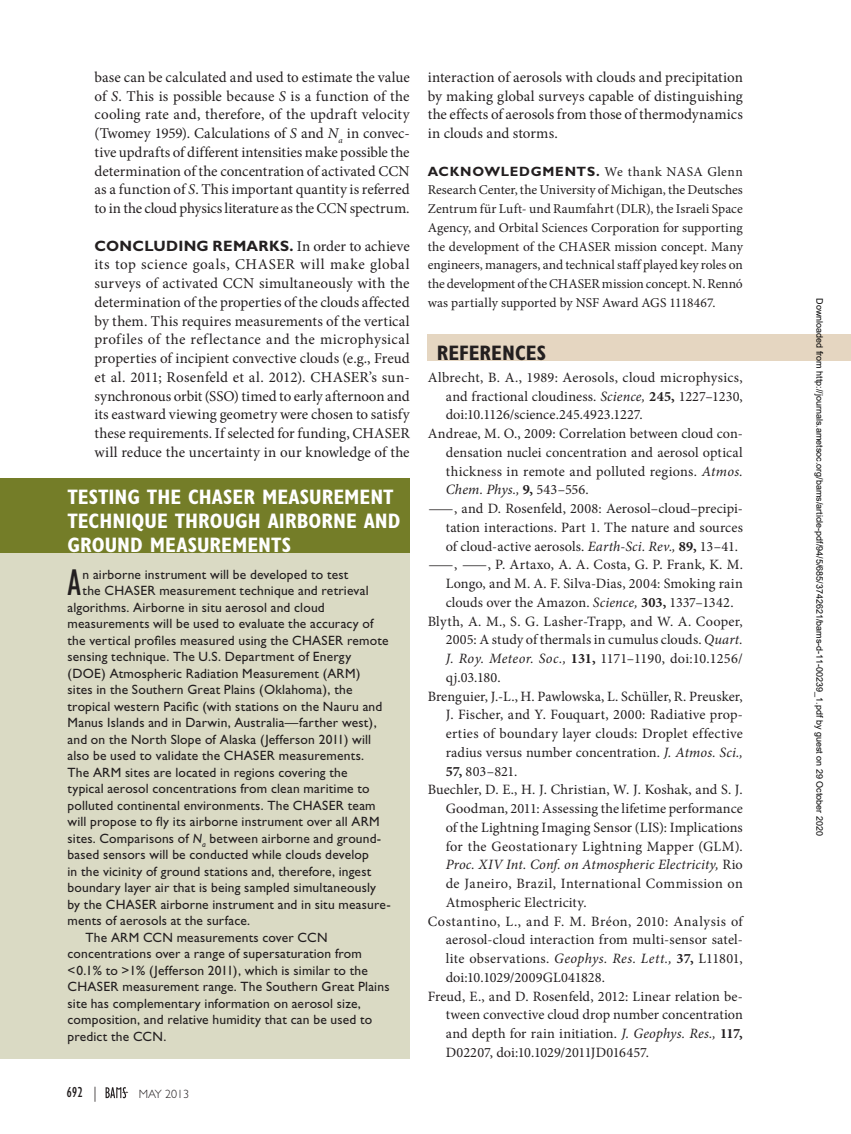
<style>
.page{position:relative;width:851px;height:1134px;background:#fff}
.page>*{position:absolute;margin:0;border:0;box-sizing:border-box;transform-origin:0 0}
.Sidebar_First_Paragr{font:condensed 38.25px "Gill Sans";color:#231f20}
.Sidebar_Title{font:700 condensed 21px/24px "Gill Sans";color:#fff}
.References_Title__R{font:700 condensed 21px "Gill Sans";letter-spacing:.005em;color:#231f20}
.First_Paragraph_w_bo{font:15px/18.8px "Minion Pro";letter-spacing:.005em;color:#231f20;text-align:justify}
.Body_Text{font:15px/18.8px "Minion Pro";letter-spacing:-.01em;color:#231f20;text-align:justify}
.t1{font:condensed 15px "Gill Sans";color:#231f20}
.References{font:14.25px/18.8px "Minion Pro";letter-spacing:.01em;color:#231f20;text-align:justify}
.References-2{font:14.25px/18.8px "Minion Pro";letter-spacing:.01em;color:#231f20;text-align:justify;scale:2 1}
.Sidebar_First_Paragr-2{font:13.5px "Gill Sans";letter-spacing:.015em;color:#231f20}
.Acknowledgments{font:13.5px/18.8px "Minion Pro";color:#231f20;text-align:justify}
.Sidebar_Text{font:13.5px/16.5px "Gill Sans";letter-spacing:.015em;color:#231f20}
.t2{font:300 12px "Gill Sans";color:#231f20}
.t3{font:9px "Arial";color:#000}
.s1{font-style:italic}
.s2{font-family:"Gill Sans";font-weight:700}
.s3{font-weight:300;font-stretch:normal}
.s4{font-weight:700}
</style>
<div class="page">
<div style="left:428px;top:334px;width:422px;height:27px;background:#e5d6c1"></div>
<div style="left:0;top:525px;width:410px;height:534px;background:#dadac4"></div>
<div style="left:0;top:478px;width:410px;height:75px;background:#747d28"></div>
<svg style="left:105px;top:1087px;width:24px;height:12px"></svg>
<svg style="left:106px;top:1087px;width:22px;height:11px"></svg>
<p class="Body_Text" style="left:94px;top:68px;width:317px">base can be calculated and used to estimate the value of <span class="s1">S</span>. This is possible because <span class="s1">S</span> is a function of the cooling rate and, therefore, of the updraft velocity (Twomey 1959). Calculations of <span class="s1">S</span> and <span class="s1">N</span><sub>a</sub> in convec&shy;tive updrafts of different intensities make possible the determination of the concentration of activated CCN as a function of <span class="s1">S</span>. This important quantity is referred to in the cloud physics literature as the CCN spectrum.</p>
<p class="First_Paragraph_w_bo" style="left:94px;top:236px;width:317px"><span class="s2">CONCLUDING REMARKS.</span> In order to achieve its top science goals, CHASER will make global surveys of activated CCN simultaneously with the determination of the properties of the clouds affected by them. This requires measurements of the vertical profiles of the reflectance and the microphysical properties of incipient convective clouds (e.g., Freud et al. 2011; Rosenfeld et al. 2012). CHASER’s sun&shy;synchronous orbit (SSO) timed to early afternoon and its eastward viewing geometry were chosen to satisfy these requirements. If selected for funding, CHASER will reduce the uncertainty in our knowledge of the</p>
<p class="Sidebar_Title" style="left:68px;top:485px;width:334px">TESTING THE CHASER MEASUREMENT<br>TECHNIQUE THROUGH AIRBORNE AND<br>GROUND MEASUREMENTS</p>
<p class="Sidebar_First_Paragr" style="left:68px;top:562px;width:15px">A</p>
<p class="Sidebar_First_Paragr-2" style="left:83px;top:566px;width:267px">n airborne instrument will be developed to test</p>
<p class="Sidebar_First_Paragr-2" style="left:83px;top:583px;width:287px">the CHASER measurement technique and retrieval</p>
<p class="Sidebar_First_Paragr-2" style="left:67px;top:599px;width:259px">algorithms. Airborne in situ aerosol and cloud</p>
<p class="Sidebar_First_Paragr-2" style="left:67px;top:616px;width:307px">measurements will be used to evaluate the accuracy of</p>
<p class="Sidebar_First_Paragr-2" style="left:67px;top:632px;width:322px">the vertical profiles measured using the CHASER remote</p>
<p class="Sidebar_First_Paragr-2" style="left:67px;top:649px;width:285px">sensing technique. The U.S. Department of Energy</p>
<p class="Sidebar_First_Paragr-2" style="left:67px;top:665px;width:294px">(DOE) Atmospheric Radiation Measurement (ARM)</p>
<p class="Sidebar_First_Paragr-2" style="left:67px;top:682px;width:286px">sites in the Southern Great Plains (Oklahoma), the</p>
<p class="Sidebar_First_Paragr-2" style="left:67px;top:698px;width:316px">tropical western Pacific (with stations on the Nauru and</p>
<p class="Sidebar_First_Paragr-2" style="left:67px;top:715px;width:310px">Manus Islands and in Darwin, Australia—farther west),</p>
<p class="Sidebar_First_Paragr-2" style="left:67px;top:731px;width:305px">and on the North Slope of Alaska (Jefferson 2011) will</p>
<p class="Sidebar_First_Paragr-2" style="left:67px;top:748px;width:298px">also be used to validate the CHASER measurements.</p>
<p class="Sidebar_First_Paragr-2" style="left:67px;top:764px;width:281px">The ARM sites are located in regions covering the</p>
<p class="Sidebar_First_Paragr-2" style="left:67px;top:781px;width:303px">typical aerosol concentrations from clean maritime to</p>
<p class="Sidebar_First_Paragr-2" style="left:67px;top:797px;width:309px">polluted continental environments. The CHASER team</p>
<p class="Sidebar_First_Paragr-2" style="left:67px;top:814px;width:314px">will propose to fly its airborne instrument over all ARM</p>
<p class="Sidebar_First_Paragr-2" style="left:67px;top:830px;width:315px">sites. Comparisons of <span class="s1">N</span><sub>a</sub> between airborne and ground-</p>
<p class="Sidebar_First_Paragr-2" style="left:68px;top:847px;width:303px">based sensors will be conducted while clouds develop</p>
<p class="Sidebar_First_Paragr-2" style="left:68px;top:863px;width:305px">in the vicinity of ground stations and, therefore, ingest</p>
<p class="Sidebar_First_Paragr-2" style="left:68px;top:880px;width:310px">boundary layer air that is being sampled simultaneously</p>
<p class="Sidebar_First_Paragr-2" style="left:68px;top:896px;width:325px">by the CHASER airborne instrument and in situ measure-</p>
<p class="Sidebar_First_Paragr-2" style="left:68px;top:913px;width:184px">ments of aerosols at the surface.</p>
<p class="Sidebar_Text" style="left:68px;top:929px;width:323px;text-indent:18px">The ARM CCN measurements cover CCN concentrations over a range of supersaturation from &lt;0.1% to &gt;1% (Jefferson 2011), which is similar to the CHASER measurement range. The Southern Great Plains site has complementary information on aerosol size, composition, and relative humidity that can be used to predict the CCN.</p>
<p class="t1" style="left:66px;top:1084px;width:32px">692 <span class="s3">|</span></p>
<p class="t2" style="left:139px;top:1087px;width:52px">MAY 2013</p>
<p class="First_Paragraph_w_bo" style="left:427px;top:68px;width:316px">interaction of aerosols with clouds and precipitation by making global surveys capable of distinguishing the effects of aerosols from those of thermodynamics in clouds and storms.</p>
<p class="Acknowledgments" style="left:428px;top:162px;width:317px"><span class="s2">ACKNOWLEDGMENTS.</span> We thank NASA Glenn Research Center, the University of Michigan, the Deutsches Zentrum für Luft- und Raumfahrt (DLR), the Israeli Space Agency, and Orbital Sciences Corporation for supporting the development of the CHASER mission concept. Many engineers, managers, and technical staff played key roles on the development of the CHASER mission concept. N. Rennó was partially supported by NSF Award AGS 1118467.</p>
<p class="References_Title__R" style="left:436px;top:340px;width:111px">REFERENCES</p>
<p class="References" style="left:445px;top:368px;width:298px;text-indent:-18px">Albrecht, B. A., 1989: Aerosols, cloud microphysics, and fractional cloudiness. <span class="s1">Science,</span> <span class="s4">245,</span> 1227–1230, doi:10.1126/science.245.4923.1227.</p>
<p class="References" style="left:445px;top:424px;width:299px;text-indent:-18px">Andreae, M. O., 2009: Correlation between cloud con&shy;densation nuclei concentration and aerosol optical thickness in remote and polluted regions. <span class="s1">Atmos.<br>Chem. Phys.,</span> <span class="s4">9,</span> 543–556.</p>
<p class="References-2" style="left:446px;top:499px;width:150px;text-indent:-18px">—, and D. Rosenfeld, 2008: Aerosol–cloud–precipi&shy;tation interactions. Part 1. The nature and sources of cloud-active aerosols. <span class="s1">Earth-Sci. Rev.,</span> <span class="s4">89,</span> 13–41.</p>
<p class="References-2" style="left:445px;top:555px;width:150px;text-indent:-18px">—, —, P. Artaxo, A. A. Costa, G. P. Frank, K. M.<br>Longo, and M. A. F. Silva-Dias, 2004: Smoking rain clouds over the Amazon. <span class="s1">Science,</span> <span class="s4">303,</span> 1337–1342.</p>
<p class="References" style="left:445px;top:612px;width:298px;text-indent:-18px">Blyth, A. M., S. G. Lasher-Trapp, and W. A. Cooper, 2005: A study of thermals in cumulus clouds. <span class="s1">Quart.<br>J. Roy. Meteor. Soc.,</span> <span class="s4">131,</span> 1171–1190, doi:10.1256/ qj.03.180.</p>
<p class="References" style="left:445px;top:687px;width:298px;text-indent:-18px">Brenguier, J.-L., H. Pawlowska, L. Schüller, R. Preusker, J. Fischer, and Y. Fouquart, 2000: Radiative prop&shy;erties of boundary layer clouds: Droplet effective radius versus number concentration. <span class="s1">J. Atmos. Sci., </span><span class="s4">57,</span> 803–821.</p>
<p class="References" style="left:445px;top:780px;width:298px;text-indent:-18px">Buechler, D. E., H. J. Christian, W. J. Koshak, and S. J.<br>Goodman, 2011: Assessing the lifetime performance of the Lightning Imaging Sensor (LIS): Implications for the Geostationary Lightning Mapper (GLM).<br><span class="s1">Proc. XIV Int. Conf. on Atmospheric Electricity,</span> Rio de Janeiro, Brazil, International Commission on Atmospheric Electricity.</p>
<p class="References" style="left:445px;top:912px;width:298px;text-indent:-18px">Costantino, L., and F. M. Bréon, 2010: Analysis of aerosol-cloud interaction from multi-sensor satel&shy;lite observations. <span class="s1">Geophys. Res. Lett.,</span> <span class="s4">37,</span> L11801, doi:10.1029/2009GL041828.</p>
<p class="References" style="left:445px;top:987px;width:299px;text-indent:-18px">Freud, E., and D. Rosenfeld, 2012: Linear relation be&shy;tween convective cloud drop number concentration and depth for rain initiation. <span class="s1">J. Geophys. Res.,</span> <span class="s4">117, </span>D02207, doi:10.1029/2011JD016457.</p>
<p class="t3" style="left:823px;top:298px;width:539px;rotate:90deg">Downloaded from http://journals.ametsoc.org/bams/article-pdf/94/5/685/3742621/bams-d-11-00239_1.pdf by guest on 29 October 2020</p>
</div>
